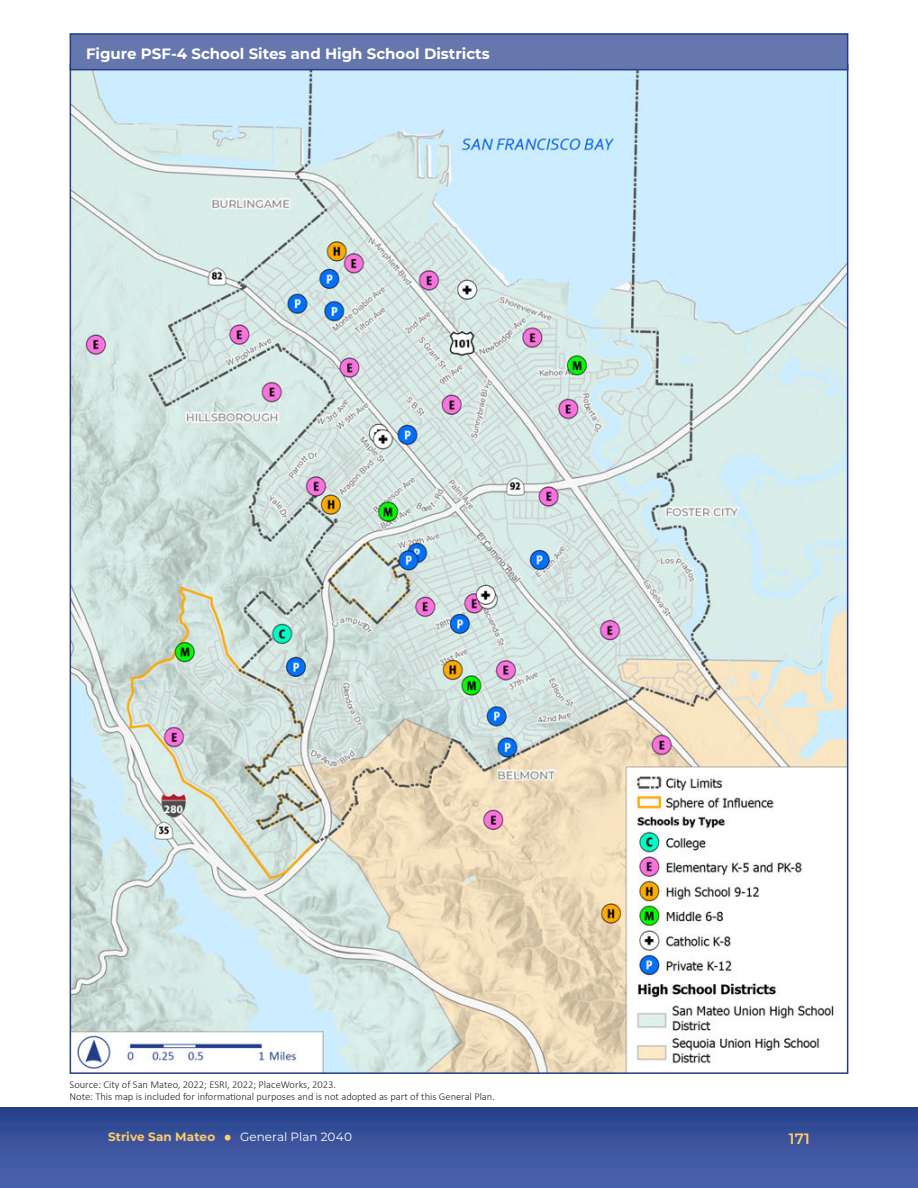
<style>
.page{position:relative;width:918px;height:1188px;background:#fff}
.page>*{position:absolute;margin:0;border:0;box-sizing:border-box;transform-origin:0 0}
.Figure_Title{font:700 15px "Montserrat";color:#fff}
.t1{font:600 15px "Montserrat";color:#fc6}
.t2{font:12px "Montserrat";letter-spacing:.005em;color:#fff}
.t3{font:700 12px "Montserrat";letter-spacing:.01em;color:#fc6}
.Source{font:300 10.5px "Calibri";color:#231f20}
</style>
<div class="page">
<div style="left:0;top:1107px;width:918px;height:81px;background:linear-gradient(to bottom,#28438c,#4e65b0)"></div>
<img style="left:73px;top:70px;width:772px;height:1001px">
<div style="left:70px;top:34px;width:778px;height:36px;background:#6577ac"></div>
<div style="left:70px;top:33px;width:778px;height:37px;border:2px solid #233d88"></div>
<svg style="left:225px;top:1135px;width:6px;height:6px"></svg>
<p class="Figure_Title" style="left:86px;top:43px;width:405px">Figure PSF-4 School Sites and High School Districts</p>
<p class="Source" style="left:70px;top:1078px;width:268px">Source: City of San Mateo, 2022; ESRI, 2022; PlaceWorks, 2023.</p>
<p class="Source" style="left:70px;top:1090px;width:427px">Note: This map is included for informational purposes and is not adopted as part of this General Plan.</p>
<p class="t3" style="left:108px;top:1128px;width:109px">Strive San Mateo</p>
<h1 class="t1" style="left:789px;top:1128px;width:23px">171</h1>
<p class="t2" style="left:240px;top:1128px;width:113px">General Plan 2040</p>
</div>
